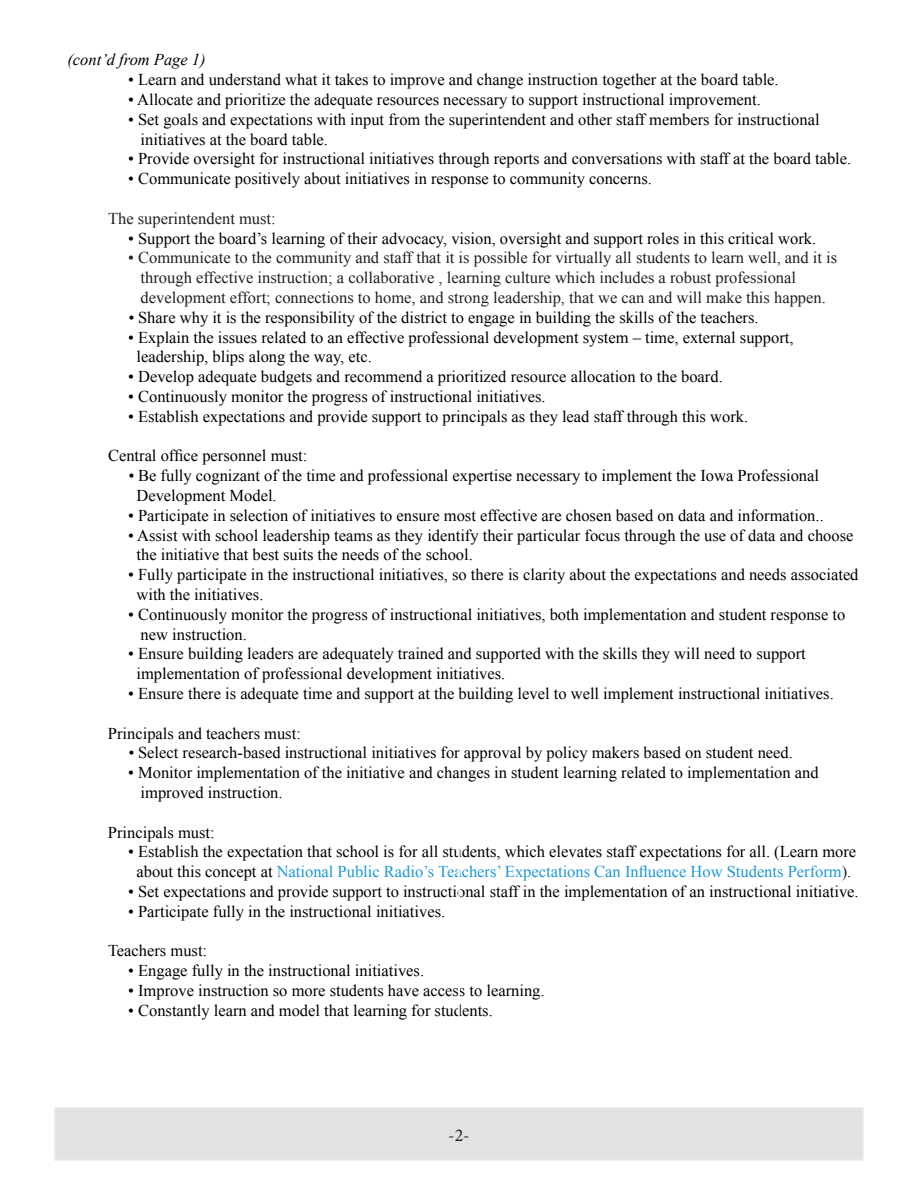
<style>
.page{position:relative;width:918px;height:1188px;background:#fff}
.page>*{position:absolute;margin:0;border:0;box-sizing:border-box;transform-origin:0 0}
.t1{font:18px "Minion Pro";color:#231f20}
.t2{font:16.5px/19.8px "Times New Roman";color:#000}
.t3{font:16.5px/19.8px "Times New Roman";color:#231f20}
.t4{font:italic 16.5px "Times New Roman";color:#000}
.s1{font-style:italic}
.s2{color:#1d99d6}
.s3{color:#231f20}
</style>
<div class="page">
<div style="left:55px;top:1108px;width:808px;height:52px;background:#e1e2e4"></div>
<div style="left:54px;top:1107px;width:810px;height:54px;border:2px solid #eeeeef"></div>
<p class="t4" style="left:68px;top:49px;width:140px">(cont’d from Page 1)</p>
<p class="t2" style="left:128px;top:70px;width:652px">• Learn and understand what it takes to improve and change instruction together at the board table.</p>
<p class="t2" style="left:128px;top:89px;width:634px">• Allocate and prioritize the adequate resources necessary to support instructional improvement.</p>
<p class="t2" style="left:141px;top:109px;width:681px;text-indent:-12px">• Set goals and expectations with input from the superintendent and other staff members for instructional initiatives at the board table.</p>
<p class="t2" style="left:128px;top:149px;width:725px">• Provide oversight for instructional initiatives through reports and conversations with staff at the board table.</p>
<p class="t2" style="left:128px;top:169px;width:525px">• Communicate positively about initiatives in response to community concerns.</p>
<p class="t3" style="left:108px;top:208px;width:169px">The superintendent must:</p>
<p class="t2" style="left:128px;top:228px;width:689px">• Support the board’s learning of their advocacy, vision, oversight and support roles in this critical work.</p>
<p class="t3" style="left:141px;top:248px;width:698px;text-indent:-12px">• Communicate to the community and staff that it is possible for virtually all students to learn well, and it is through effective instruction; a collaborative , learning culture which includes a robust professional development effort; connections to home, and strong leadership, that we can and will make this happen.</p>
<p class="t2" style="left:128px;top:307px;width:632px"><span class="s1">•</span> Share why it is the responsibility of the district to engage in building the skills of the teachers.</p>
<p class="t2" style="left:137px;top:327px;width:659px;text-indent:-8px">• Explain the issues related to an effective professional development system – time, external support, leadership, blips along the way, etc.</p>
<p class="t2" style="left:128px;top:367px;width:596px">• Develop adequate budgets and recommend a prioritized resource allocation to the board.</p>
<p class="t2" style="left:128px;top:386px;width:419px">• Continuously monitor the progress of instructional initiatives.</p>
<p class="t2" style="left:128px;top:406px;width:621px">• Establish expectations and provide support to principals as they lead staff through this work.</p>
<p class="t2" style="left:108px;top:446px;width:201px">Central office personnel must:</p>
<p class="t2" style="left:137px;top:466px;width:684px;text-indent:-8px"><span class="s1">•</span> Be fully cognizant of the time and professional expertise necessary to implement the Iowa Professional<br>Development Model.</p>
<p class="t2" style="left:128px;top:505px;width:697px">• Participate in selection of initiatives to ensure most effective are chosen based on data and information..</p>
<p class="t2" style="left:137px;top:525px;width:719px;text-indent:-8px">• Assist with school leadership teams as they identify their particular focus through the use of data and choose the initiative that best suits the needs of the school.</p>
<p class="t2" style="left:137px;top:565px;width:724px;text-indent:-8px">• Fully participate in the instructional initiatives, so there is clarity about the expectations and needs associated with the initiatives.</p>
<p class="t2" style="left:141px;top:604px;width:706px;text-indent:-12px">• Continuously monitor the progress of instructional initiatives, both implementation and student response to new instruction.</p>
<p class="t2" style="left:137px;top:644px;width:671px;text-indent:-8px">• Ensure building leaders are adequately trained and supported with the skills they will need to support implementation of professional development initiatives.</p>
<p class="t2" style="left:128px;top:683px;width:707px">• Ensure there is adequate time and support at the building level to well implement instructional initiatives.</p>
<p class="t2" style="left:108px;top:723px;width:194px">Principals and teachers must:</p>
<p class="t2" style="left:128px;top:743px;width:666px"><span class="s1">•</span> Select research-based instructional initiatives for approval by policy makers based on student need.</p>
<p class="t2" style="left:141px;top:763px;width:680px;text-indent:-12px">• Monitor implementation of the initiative and changes in student learning related to implementation and improved instruction.</p>
<p class="t2" style="left:108px;top:822px;width:108px">Principals must:</p>
<p class="t2" style="left:128px;top:842px;width:730px;text-align:center">• Establish the expectation that school is for all students, which elevates staff expectations for all. (Learn more about this concept at <span class="s2">National Public Radio’s Teachers’ Expectations Can Influence How Students Perform</span><span class="s3">).</span></p>
<p class="t2" style="left:128px;top:881px;width:732px">• Set expectations and provide support to instructional staff in the implementation of an instructional initiative.</p>
<p class="t2" style="left:128px;top:901px;width:318px">• Participate fully in the instructional initiatives.</p>
<p class="t2" style="left:108px;top:941px;width:101px">Teachers must:</p>
<p class="t2" style="left:128px;top:961px;width:297px">• Engage fully in the instructional initiatives.</p>
<p class="t2" style="left:128px;top:980px;width:418px">• Improve instruction so more students have access to learning.</p>
<p class="t2" style="left:128px;top:1000px;width:366px">• Constantly learn and model that learning for students.</p>
<p class="t1" style="left:448px;top:1123px;width:23px">-2-</p>
</div>
